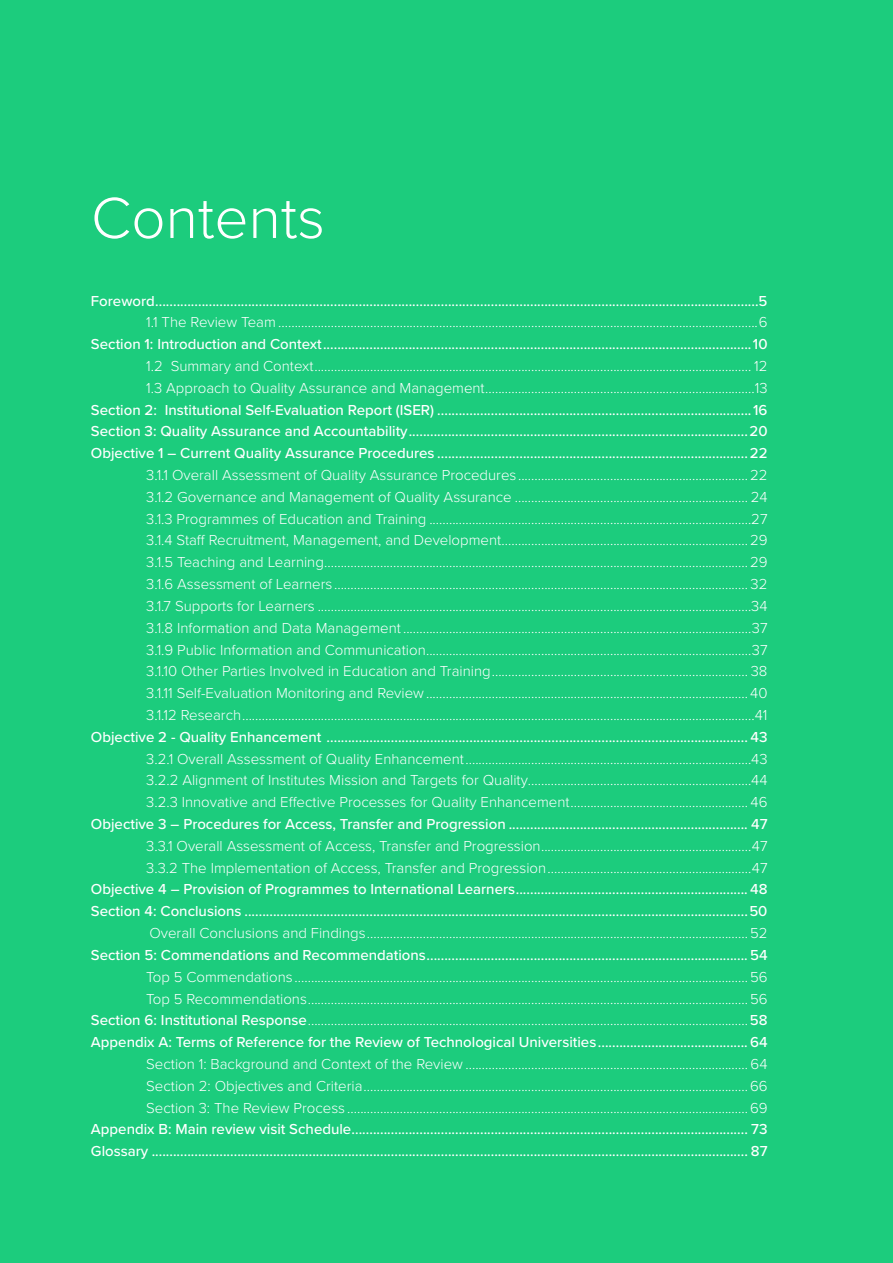
<style>
.page{position:relative;width:893px;height:1263px;background:#1ccc7d}
.page>*{position:absolute;margin:0;border:0;box-sizing:border-box;transform-origin:0 0}
.t1{font:300 60px "Proxima Nova";color:#fff}
.t2{font:300 15px/21.8px "Proxima Nova";color:#fff;text-align:justify}
.t3{font:500 15px/21.8px "Proxima Nova";color:#fff}
.s1{font-weight:500}
</style>
<div class="page">
<h1 class="t1" style="left:91px;top:173px;width:235px">Contents</h1>
<p class="t3" style="left:91px;top:289px;width:678px">Foreword.........................................................................................................................................................................5</p>
<p class="t2" style="left:146px;top:311px;width:623px">1.1 The Review Team..................................................................................................................................................6</p>
<p class="t3" style="left:91px;top:333px;width:678px">Section 1: Introduction and Context........................................................................................................................10</p>
<p class="t2" style="left:146px;top:354px;width:623px">1.2 Summary and Context..................................................................................................................................... 12<br>1.3 Approach to Quality Assurance and Management..................................................................................13</p>
<p class="t3" style="left:91px;top:398px;width:678px;text-align:justify">Section 2: Institutional Self-Evaluation Report (ISER) ........................................................................................16<br>Section 3: Quality Assurance and Accountability...............................................................................................20<br>Objective 1 – Current Quality Assurance Procedures .......................................................................................22</p>
<p class="t2" style="left:146px;top:463px;width:623px">3.1.1 Overall Assessment of Quality Assurance Procedures......................................................................22<br>3.1.2 Governance and Management of Quality Assurance ....................................................................... 24<br>3.1.3 Programmes of Education and Training ..................................................................................................27<br>3.1.4 Staff Recruitment, Management, and Development...........................................................................29<br>3.1.5 Teaching and Learning.................................................................................................................................29<br>3.1.6 Assessment of Learners .............................................................................................................................. 32<br>3.1.7 Supports for Learners ....................................................................................................................................34<br>3.1.8 Information and Data Management ..........................................................................................................37<br>3.1.9 Public Information and Communication...................................................................................................37<br>3.1.10 Other Parties Involved in Education and Training.............................................................................. 38<br>3.1.11 Self-Evaluation Monitoring and Review.................................................................................................. 40<br>3.1.12 Research............................................................................................................................................................41</p>
<p class="t3" style="left:91px;top:725px;width:678px">Objective 2 - Quality Enhancement ...................................................................................................................... 43</p>
<p class="t2" style="left:146px;top:747px;width:623px">3.2.1 Overall Assessment of Quality Enhancement.......................................................................................43<br>3.2.2 Alignment of Institutes Mission and Targets for Quality....................................................................44<br>3.2.3 Innovative and Effective Processes for Quality Enhancement...................................................... 46</p>
<p class="t3" style="left:91px;top:812px;width:678px">Objective 3 – Procedures for Access, Transfer and Progression ................................................................... 47</p>
<p class="t2" style="left:146px;top:834px;width:623px">3.3.1 Overall Assessment of Access, Transfer and Progression................................................................47<br>3.3.2 The Implementation of Access, Transfer and Progression..............................................................47</p>
<p class="t3" style="left:91px;top:878px;width:678px">Objective 4 – Provision of Programmes to International Learners................................................................. 48<br>Section 4: Conclusions .............................................................................................................................................50</p>
<p class="t2" style="left:149px;top:921px;width:620px">Overall Conclusions and Findings....................................................................................................................52</p>
<p class="t3" style="left:91px;top:943px;width:678px">Section 5: Commendations and Recommendations..........................................................................................54</p>
<p class="t2" style="left:91px;top:965px;width:678px;text-align:right">Top 5 Commendations ..........................................................................................................................................56<br>Top 5 Recommendations......................................................................................................................................56<br><span class="s1">Section 6: Institutional Response</span>......................................................................................................................................<span class="s1">58<br>Appendix A: Terms of Reference for the Review of Technological Universities..........................................64</span></p>
<p class="t2" style="left:146px;top:1052px;width:623px">Section 1: Background and Context of the Review ...................................................................................... 64<br>Section 2: Objectives and Criteria.....................................................................................................................66<br>Section 3: The Review Process ..........................................................................................................................69</p>
<p class="t3" style="left:91px;top:1118px;width:678px">Appendix B: Main review visit Schedule............................................................................................................... 73<br>Glossary ....................................................................................................................................................................... 87</p>
</div>
